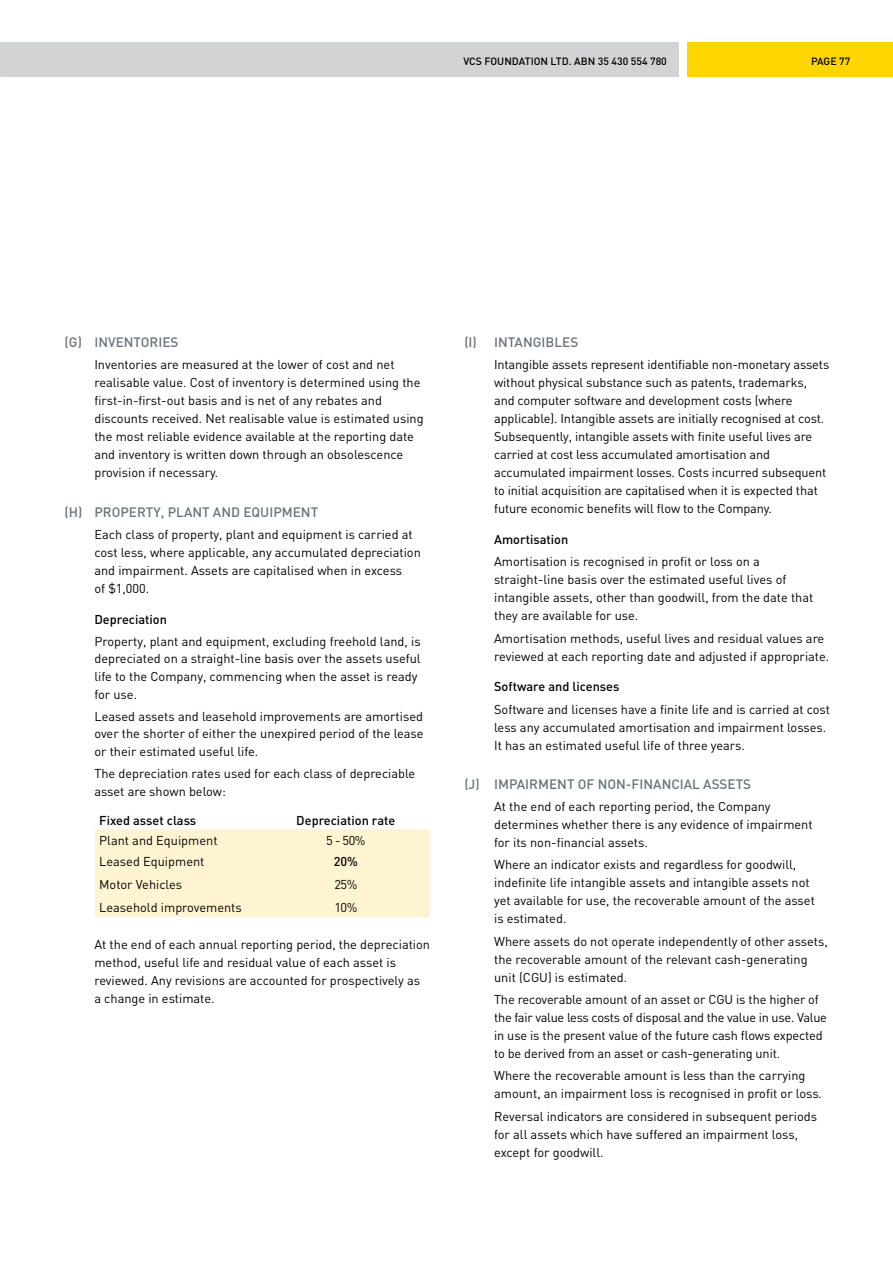
<style>
.page{position:relative;width:893px;height:1263px;background:#fff}
.page>*{position:absolute;margin:0;border:0;box-sizing:border-box;transform-origin:0 0}
.t1{font:500 13.5px "DIN";color:#6a747b}
.t2{font:12.75px/18px "DIN";color:#000}
.t3{font:500 12.75px "DIN";color:#000}
.t4{font:500 10.5px "DIN";color:#000}
</style>
<div class="page">
<div style="left:687px;top:43px;width:206px;height:34px;background:#ffd600"></div>
<div style="left:0;top:43px;width:679px;height:34px;background:#d1d3d4"></div>
<div style="left:95px;top:829px;width:335px;height:88px;background:#fff4d2"></div>
<p class="t4" style="left:463px;top:54px;width:205px">VCS FOUNDATION LTD. ABN 35 430 554 780</p>
<p class="t4" style="left:811px;top:54px;width:41px">PAGE 77</p>
<p class="t1" style="left:65px;top:334px;width:115px">(G) INVENTORIES</p>
<p class="t2" style="left:94px;top:355px;width:331px">Inventories are measured at the lower of cost and net realisable value. Cost of inventory is determined using the first‑in‑first‑out basis and is net of any rebates and discounts received. Net realisable value is estimated using the most reliable evidence available at the reporting date and inventory is written down through an obsolescence provision if necessary.</p>
<p class="t1" style="left:65px;top:503px;width:255px">(H) PROPERTY, PLANT AND EQUIPMENT</p>
<p class="t2" style="left:94px;top:525px;width:328px">Each class of property, plant and equipment is carried at cost less, where applicable, any accumulated depreciation and impairment. Assets are capitalised when in excess<br>of $1,000.</p>
<p class="t3" style="left:94px;top:611px;width:74px">Depreciation</p>
<p class="t2" style="left:94px;top:632px;width:328px">Property, plant and equipment, excluding freehold land, is depreciated on a straight‑line basis over the assets useful life to the Company, commencing when the asset is ready for use.</p>
<p class="t2" style="left:94px;top:707px;width:331px;text-align:justify">Leased assets and leasehold improvements are amortised over the shorter of either the unexpired period of the lease or their estimated useful life.</p>
<p class="t2" style="left:94px;top:764px;width:322px">The depreciation rates used for each class of depreciable asset are shown below:</p>
<p class="t3" style="left:99px;top:812px;width:99px">Fixed asset class</p>
<p class="t3" style="left:296px;top:812px;width:101px">Depreciation rate</p>
<p class="t2" style="left:99px;top:831px;width:120px">Plant and Equipment</p>
<p class="t2" style="left:326px;top:831px;width:41px">5 ‑ 50%</p>
<p class="t2" style="left:99px;top:852px;width:107px">Leased Equipment</p>
<p class="t3" style="left:334px;top:854px;width:26px">20%</p>
<p class="t2" style="left:99px;top:875px;width:84px">Motor Vehicles</p>
<p class="t2" style="left:334px;top:875px;width:24px">25%</p>
<p class="t2" style="left:99px;top:898px;width:144px">Leasehold improvements</p>
<p class="t2" style="left:334px;top:898px;width:24px">10%</p>
<p class="t2" style="left:94px;top:936px;width:337px">At the end of each annual reporting period, the depreciation method, useful life and residual value of each asset is reviewed. Any revisions are accounted for prospectively as<br>a change in estimate.</p>
<p class="t1" style="left:464px;top:334px;width:115px">(I) INTANGIBLES</p>
<p class="t2" style="left:494px;top:355px;width:337px">Intangible assets represent identifiable non‑monetary assets without physical substance such as patents, trademarks, and computer software and development costs (where applicable). Intangible assets are initially recognised at cost.<br>Subsequently, intangible assets with finite useful lives are carried at cost less accumulated amortisation and accumulated impairment losses. Costs incurred subsequent to initial acquisition are capitalised when it is expected that future economic benefits will flow to the Company.</p>
<p class="t3" style="left:494px;top:531px;width:76px">Amortisation</p>
<p class="t2" style="left:494px;top:552px;width:321px">Amortisation is recognised in profit or loss on a straight‑line basis over the estimated useful lives of intangible assets, other than goodwill, from the date that they are available for use.</p>
<p class="t2" style="left:494px;top:629px;width:337px">Amortisation methods, useful lives and residual values are reviewed at each reporting date and adjusted if appropriate.</p>
<p class="t3" style="left:494px;top:679px;width:127px">Software and licenses</p>
<p class="t2" style="left:494px;top:700px;width:337px">Software and licenses have a finite life and is carried at cost less any accumulated amortisation and impairment losses.<br>It has an estimated useful life of three years.</p>
<p class="t1" style="left:464px;top:775px;width:288px">(J) IMPAIRMENT OF NON‑FINANCIAL ASSETS</p>
<p class="t2" style="left:494px;top:797px;width:320px">At the end of each reporting period, the Company determines whether there is any evidence of impairment for its non‑financial assets.</p>
<p class="t2" style="left:494px;top:856px;width:322px">Where an indicator exists and regardless for goodwill, indefinite life intangible assets and intangible assets not yet available for use, the recoverable amount of the asset is estimated.</p>
<p class="t2" style="left:494px;top:932px;width:335px">Where assets do not operate independently of other assets, the recoverable amount of the relevant cash‑generating unit (CGU) is estimated.</p>
<p class="t2" style="left:494px;top:990px;width:334px">The recoverable amount of an asset or CGU is the higher of the fair value less costs of disposal and the value in use. Value in use is the present value of the future cash flows expected to be derived from an asset or cash‑generating unit.</p>
<p class="t2" style="left:494px;top:1066px;width:329px">Where the recoverable amount is less than the carrying amount, an impairment loss is recognised in profit or loss.</p>
<p class="t2" style="left:494px;top:1107px;width:325px">Reversal indicators are considered in subsequent periods for all assets which have suffered an impairment loss, except for goodwill.</p>
</div>
